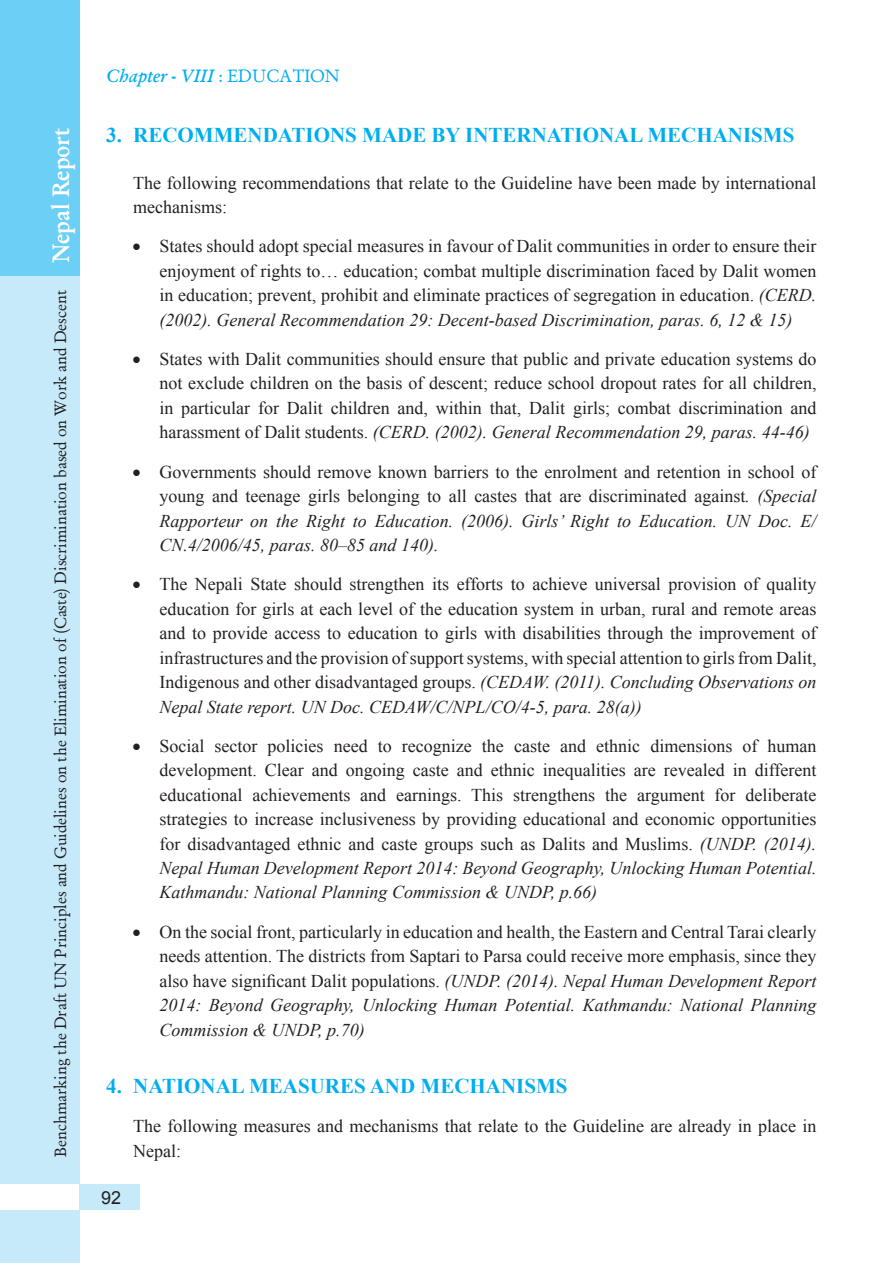
<style>
.page{position:relative;width:893px;height:1263px;background:#fff}
.page>*{position:absolute;margin:0;border:0;box-sizing:border-box;transform-origin:0 0}
.t1{font:600 24px "Garamond";color:#fff;scale:.95 1}
.t2{font:700 21px "Times New Roman";color:#00aeef}
.t3{font:18px/24.5px "Times New Roman";color:#231f20;text-align:justify}
.t4{font:italic 600 18px "Garamond";color:#00aeef}
.t5{font:18px "Arial";color:#231f20}
.t6{font:16.5px "Garamond Antiqua";color:#231f20}
.s1{font-family:"Garamond Antiqua";font-weight:400;font-style:normal}
.s2{font-style:italic}
</style>
<div class="page">
<div style="left:0;top:0;width:80px;height:1263px;background:#6bcff6"></div>
<div style="left:0;top:276px;width:80px;height:987px;background:#c6eafa"></div>
<div style="left:0;top:1184px;width:123px;height:26px;background:#fff"></div>
<div style="left:80px;top:1184px;width:60px;height:26px;background:#c6eafa"></div>
<h1 class="t1" style="left:46px;top:263px;width:144px;rotate:-90deg">Nepal Report</h1>
<p class="t6" style="left:51px;top:1157px;width:868px;rotate:-90deg">Benchmarking the Draft UN Principles and Guidelines on the Elimination of (Caste) Discrimination based on Work and Descent</p>
<p class="t4" style="left:106px;top:65px;width:235px">Chapter - VIII <span class="s1">: EDUCATION</span></p>
<p class="t2" style="left:106px;top:123px;width:690px">3. RECOMMENDATIONS MADE BY INTERNATIONAL MECHANISMS</p>
<p class="t3" style="left:133px;top:170px;width:685px">The following recommendations that relate to the Guideline have been made by international mechanisms:</p>
<p class="t3" style="left:159px;top:234px;width:659px;text-indent:-27px">• States should adopt special measures in favour of Dalit communities in order to ensure their enjoyment of rights to… education; combat multiple discrimination faced by Dalit women in education; prevent, prohibit and eliminate practices of segregation in education. <span class="s2">(CERD. (2002). General Recommendation 29: Decent-based Discrimination, paras. 6, 12 &amp; 15)</span></p>
<p class="t3" style="left:159px;top:347px;width:659px;text-indent:-27px">• States with Dalit communities should ensure that public and private education systems do not exclude children on the basis of descent; reduce school dropout rates for all children, in particular for Dalit children and, within that, Dalit girls; combat discrimination and harassment of Dalit students. <span class="s2">(CERD. (2002). General Recommendation 29, paras. 44-46)</span></p>
<p class="t3" style="left:159px;top:459px;width:658px;text-indent:-27px">• Governments should remove known barriers to the enrolment and retention in school of young and teenage girls belonging to all castes that are discriminated against<span class="s2">. (Special Rapporteur on the Right to Education. (2006). Girls’ Right to Education. UN Doc. E/ CN.4/2006/45, paras. 80–85 and 140).</span></p>
<p class="t3" style="left:159px;top:572px;width:659px;text-indent:-27px">• The Nepali State should strengthen its efforts to achieve universal provision of quality education for girls at each level of the education system in urban, rural and remote areas and to provide access to education to girls with disabilities through the improvement of infrastructures and the provision of support systems, with special attention to girls from Dalit, Indigenous and other disadvantaged groups. <span class="s2">(CEDAW. (2011). Concluding Observations on Nepal State report. UN Doc. CEDAW/C/NPL/CO/4-5, para. 28(a))</span></p>
<p class="t3" style="left:159px;top:733px;width:659px;text-indent:-27px">• Social sector policies need to recognize the caste and ethnic dimensions of human development. Clear and ongoing caste and ethnic inequalities are revealed in different educational achievements and earnings. This strengthens the argument for deliberate strategies to increase inclusiveness by providing educational and economic opportunities for disadvantaged ethnic and caste groups such as Dalits and Muslims. <span class="s2">(UNDP. (2014).<br>Nepal Human Development Report 2014: Beyond Geography, Unlocking Human Potential.<br>Kathmandu: National Planning Commission &amp; UNDP, p.66)</span></p>
<p class="t3" style="left:159px;top:919px;width:659px;text-indent:-27px">• On the social front, particularly in education and health, the Eastern and Central Tarai clearly needs attention. The districts from Saptari to Parsa could receive more emphasis, since they also have significant Dalit populations. <span class="s2">(UNDP. (2014). Nepal Human Development Report 2014: Beyond Geography, Unlocking Human Potential. Kathmandu: National Planning Commission &amp; UNDP, p.70)</span></p>
<p class="t2" style="left:106px;top:1074px;width:463px">4. NATIONAL MEASURES AND MECHANISMS</p>
<p class="t3" style="left:133px;top:1114px;width:685px">The following measures and mechanisms that relate to the Guideline are already in place in<br>Nepal:</p>
<p class="t5" style="left:101px;top:1187px;width:22px">92</p>
</div>
